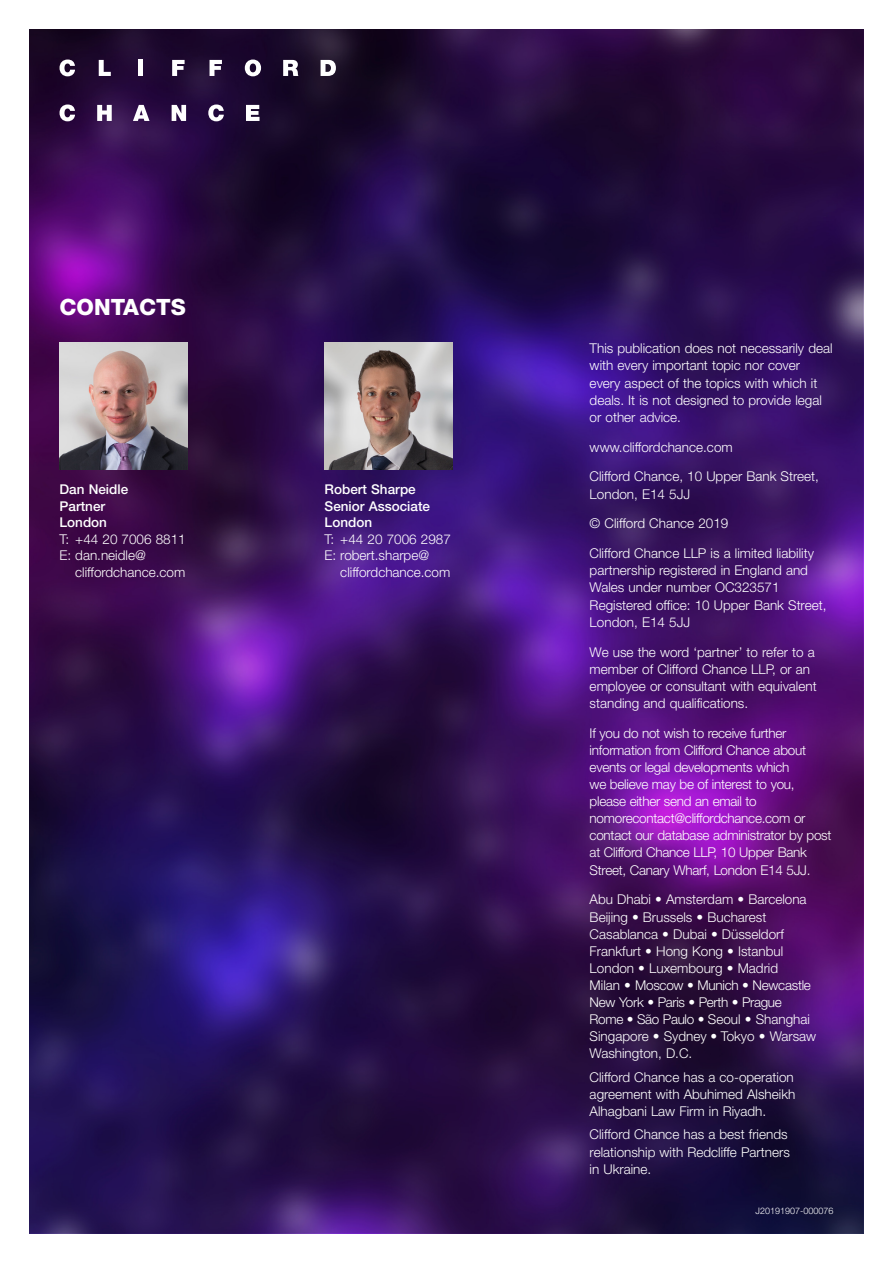
<style>
.page{position:relative;width:893px;height:1263px;background:#fff}
.page>*{position:absolute;margin:0;border:0;box-sizing:border-box;transform-origin:0 0}
.t1{font:800 22.5px "Helvetica Neue LT";color:#fff}
._05__Body_Text_4MM{font:300 13.5px/17.1px "Helvetica Neue LT";color:#fff}
._05__Body_Text_4MM-2{font:300 13.5px/17.1px "Helvetica Neue LT";letter-spacing:-.02em;color:#fff}
._05__Body_Text_4MM-3{font:500 13.5px "Helvetica Neue LT";color:#fff}
.t2{font:300 9px "Helvetica Neue LT";color:#fff}
</style>
<div class="page">
<img style="left:30px;top:30px;width:833px;height:1203px">
<svg style="left:60px;top:60px;width:15px;height:16px"></svg>
<svg style="left:99px;top:60px;width:12px;height:16px"></svg>
<div style="left:138px;top:60px;width:5px;height:16px;background:#fff"></div>
<svg style="left:172px;top:60px;width:13px;height:16px"></svg>
<svg style="left:210px;top:60px;width:12px;height:16px"></svg>
<svg style="left:245px;top:60px;width:16px;height:16px"></svg>
<svg style="left:283px;top:60px;width:15px;height:16px"></svg>
<svg style="left:321px;top:60px;width:15px;height:16px"></svg>
<svg style="left:60px;top:105px;width:15px;height:16px"></svg>
<svg style="left:97px;top:105px;width:15px;height:16px"></svg>
<svg style="left:133px;top:105px;width:17px;height:16px"></svg>
<svg style="left:172px;top:105px;width:14px;height:16px"></svg>
<svg style="left:208px;top:105px;width:16px;height:16px"></svg>
<svg style="left:246px;top:105px;width:14px;height:16px"></svg>
<img style="left:60px;top:342px;width:127px;height:128px">
<img style="left:325px;top:342px;width:127px;height:128px">
<p class="t1" style="left:60px;top:293px;width:128px">CONTACTS</p>
<p class="_05__Body_Text_4MM-3" style="left:60px;top:481px;width:70px">Dan Neidle</p>
<p class="_05__Body_Text_4MM-3" style="left:60px;top:498px;width:47px">Partner</p>
<p class="_05__Body_Text_4MM-3" style="left:60px;top:514px;width:49px">London</p>
<p class="_05__Body_Text_4MM" style="left:60px;top:530px;width:128px">T: +44 20 7006 8811</p>
<p class="_05__Body_Text_4MM" style="left:75px;top:547px;width:112px;line-height:16.5px;text-indent:-16px">E: dan.neidle@ cliffordchance.com</p>
<p class="_05__Body_Text_4MM-3" style="left:325px;top:481px;width:93px">Robert Sharpe</p>
<p class="_05__Body_Text_4MM-3" style="left:325px;top:498px;width:107px">Senior Associate</p>
<p class="_05__Body_Text_4MM-3" style="left:325px;top:514px;width:49px">London</p>
<p class="_05__Body_Text_4MM" style="left:325px;top:530px;width:128px">T: +44 20 7006 2987</p>
<p class="_05__Body_Text_4MM" style="left:340px;top:547px;width:112px;line-height:16.5px;text-indent:-16px">E: robert.sharpe@ cliffordchance.com</p>
<p class="_05__Body_Text_4MM" style="left:590px;top:340px;width:244px">This publication does not necessarily deal with every important topic nor cover every aspect of the topics with which it deals. It is not designed to provide legal or other advice.</p>
<p class="_05__Body_Text_4MM" style="left:590px;top:438px;width:145px">www.cliffordchance.com</p>
<p class="_05__Body_Text_4MM" style="left:590px;top:468px;width:231px">Clifford Chance, 10 Upper Bank Street,<br>London, E14 5JJ</p>
<p class="_05__Body_Text_4MM" style="left:590px;top:515px;width:140px">© Clifford Chance 2019</p>
<p class="_05__Body_Text_4MM" style="left:590px;top:545px;width:238px">Clifford Chance LLP is a limited liability partnership registered in England and Wales under number OC323571<br>Registered office: 10 Upper Bank Street, London, E14 5JJ</p>
<p class="_05__Body_Text_4MM" style="left:590px;top:643px;width:229px">We use the word ‘partner’ to refer to a member of Clifford Chance LLP, or an employee or consultant with equivalent standing and qualifications.</p>
<p class="_05__Body_Text_4MM-2" style="left:590px;top:724px;width:243px">If you do not wish to receive further information from Clifford Chance about events or legal developments which<br>we believe may be of interest to you, please either send an email to nomorecontact@cliffordchance.com or contact our database administrator by post at Clifford Chance LLP, 10 Upper Bank Street, Canary Wharf, London E14 5JJ.</p>
<p class="_05__Body_Text_4MM" style="left:590px;top:891px;width:228px">Abu Dhabi • Amsterdam • Barcelona<br>Beijing • Brussels • Bucharest<br>Casablanca • Dubai • Düsseldorf<br>Frankfurt • Hong Kong • Istanbul<br>London • Luxembourg • Madrid<br>Milan • Moscow • Munich • Newcastle<br>New York • Paris • Perth • Prague<br>Rome • São Paulo • Seoul • Shanghai<br>Singapore • Sydney • Tokyo • Warsaw<br>Washington, D.C.</p>
<p class="_05__Body_Text_4MM" style="left:590px;top:1068px;width:207px;text-align:justify">Clifford Chance has a co-operation agreement with Abuhimed Alsheikh Alhagbani Law Firm in Riyadh.</p>
<p class="_05__Body_Text_4MM" style="left:590px;top:1126px;width:202px">Clifford Chance has a best friends relationship with Redcliffe Partners in Ukraine.</p>
<p class="t2" style="left:755px;top:1205px;width:79px">J20191907-000076</p>
</div>
